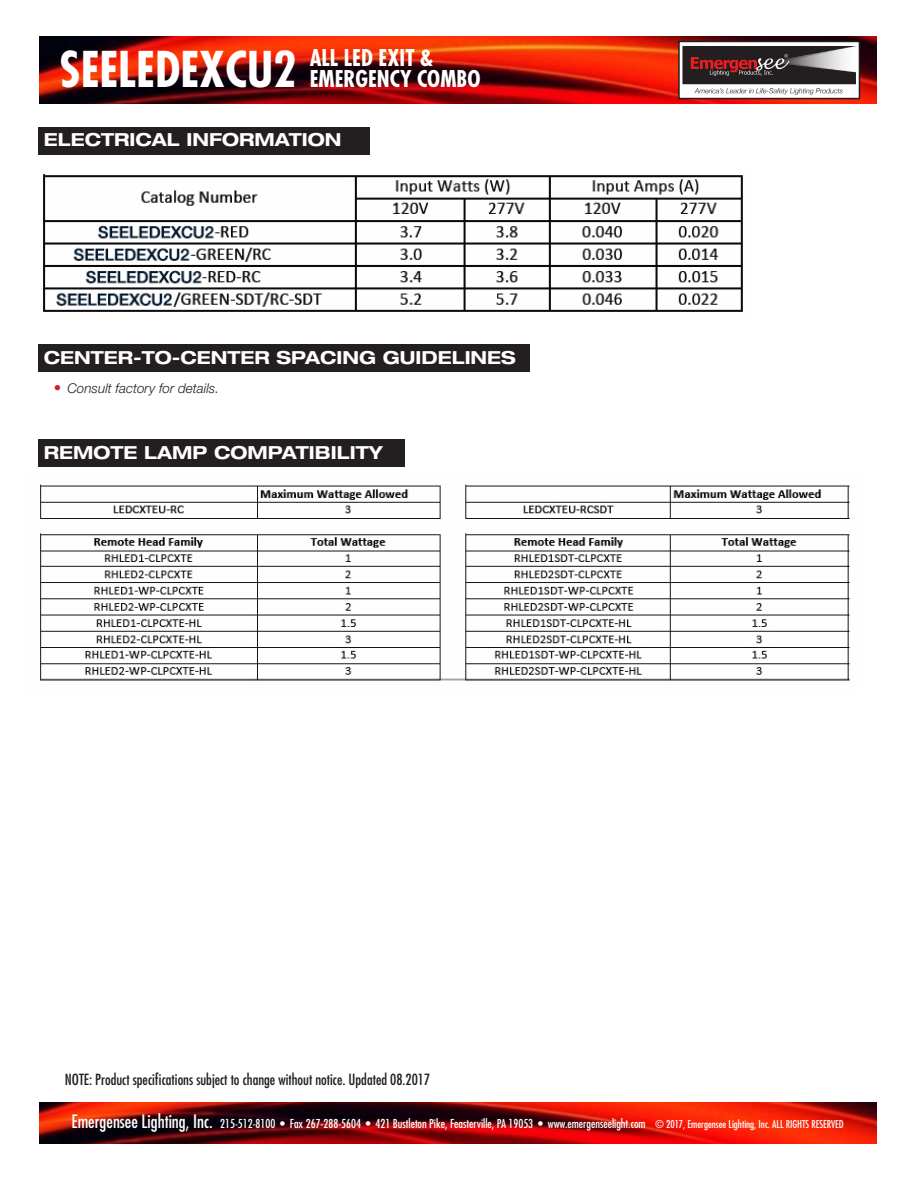
<style>
.page{position:relative;width:918px;height:1188px;background:#fff}
.page>*{position:absolute;margin:0;border:0;box-sizing:border-box;transform-origin:0 0}
.t1{font:700 condensed 48px "Futura Std";color:#fff}
.t2{font:700 condensed 22.5px "Futura Std";color:#fff}
.t3{font:700 expanded 18px "Helvetica Neue LT Std";color:#fff}
.t4{font:condensed 15px "Futura Std";color:#231f20}
.t5{font:italic 300 13.5px "Helvetica Neue LT Std";color:#231f20}
.t6{font:condensed 12px "Futura Std";color:#fff}
.s1{font-size:15px;color:#d1232a}
.s2{color:#fff}
.s3{font-size:18px}
.s4{font-size:10.5px}
</style>
<div class="page">
<img style="left:40px;top:36px;width:837px;height:68px">
<img style="left:40px;top:1103px;width:837px;height:40px">
<div style="left:679px;top:41px;width:180px;height:58px;background:#fff"></div>
<div style="left:678px;top:41px;width:182px;height:58px;border:2px solid #231f20"></div>
<img style="left:683px;top:46px;width:173px;height:49px">
<div style="left:38px;top:127px;width:331px;height:27px;background:#231f20"></div>
<div style="left:38px;top:345px;width:491px;height:27px;background:#231f20"></div>
<div style="left:38px;top:439px;width:366px;height:27px;background:#231f20"></div>
<img style="left:43px;top:174px;width:700px;height:138px">
<img style="left:40px;top:484px;width:810px;height:197px">
<p class="t1" style="left:60px;top:39px;width:239px">SEELEDEXCU2</p>
<p class="t2" style="left:310px;top:43px;width:125px">ALL LED EXIT &amp;</p>
<p class="t2" style="left:310px;top:64px;width:172px">EMERGENCY COMBO</p>
<p class="t3" style="left:44px;top:129px;width:299px">ELECTRICAL INFORMATION</p>
<p class="t3" style="left:44px;top:347px;width:474px">CENTER-TO-CENTER SPACING GUIDELINES</p>
<p class="t5" style="left:54px;top:380px;width:167px"><span class="s1">•</span> Consult factory for details.</p>
<p class="t3" style="left:44px;top:441px;width:340px">REMOTE LAMP COMPATIBILITY</p>
<p class="t4" style="left:60px;top:1070px;width:372px"><span class="s2">E</span>NOTE: Product specifications subject to change without notice. Updated 08.2017</p>
<p class="t6" style="left:71px;top:1116px;width:774px"><span class="s3">Emergensee Lighting, Inc.</span> 215-512-8100 • Fax 267-288-5604 • 421 Bustleton Pike, Feasterville, PA 19053 • www.emergenseelight.com <span class="s4">© 2017, Emergensee Lighting, Inc. ALL RIGHTS RESERVED</span></p>
</div>
